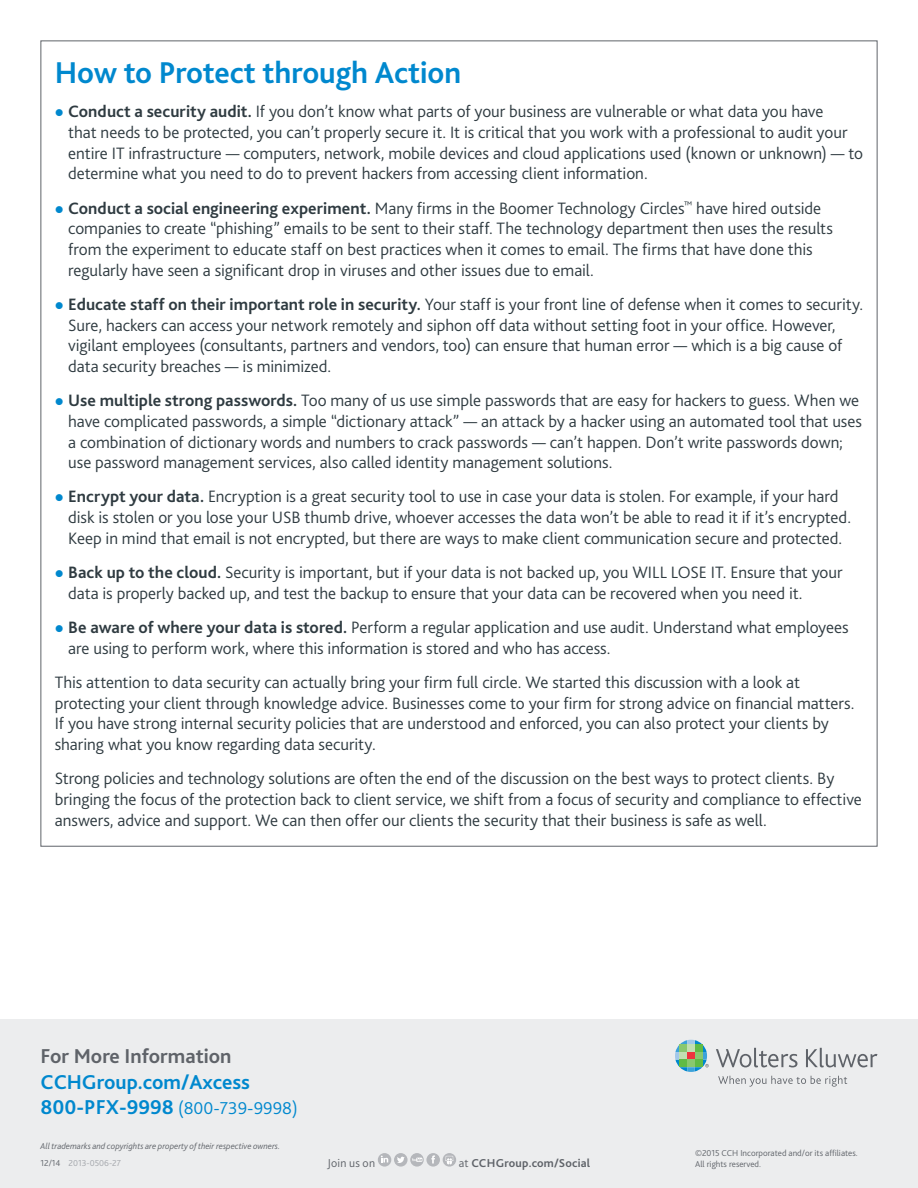
<style>
.page{position:relative;width:918px;height:1188px;background:#fff}
.page>*{position:absolute;margin:0;border:0;box-sizing:border-box;transform-origin:0 0}
.Intro_Heading{font:700 31.5px "Bliss 2";letter-spacing:-.005em;color:#0088ce}
.More_Info{font:700 21px/25.2px "Bliss 2";color:#0088ce}
.More_Info-2{font:300 18px "Bliss 2";color:#0088ce}
.Body{font:300 17.25px/20.7px "Bliss 2";color:#2f3b41}
.Disclaimer{font:700 12px "Bliss 2";letter-spacing:.015em;color:#5f6369}
.Disclaimer-2{font:300 12px "Bliss 2";letter-spacing:.01em;color:#5f6369}
.t1{font:italic 300 9px "Bliss 2";color:#5f6369}
.t2{font:300 9px "Bliss 2";color:#5f6369}
.ACS_Date_Copyright{font:300 9px "Bliss 2";color:#a2a5aa}
.s1{color:#0088ce}
.s2{font-weight:700}
.s3{color:#5f6369}
.s4{font-weight:700;font-size:21px}
.s5{font-weight:300}
</style>
<div class="page">
<div style="left:0;top:1019px;width:918px;height:169px;background:#ecedee"></div>
<svg style="left:716px;top:1048px;width:81px;height:19px"></svg>
<svg style="left:806px;top:1048px;width:71px;height:19px"></svg>
<svg style="left:675px;top:1040px;width:34px;height:32px"></svg>
<svg style="left:718px;top:1076px;width:129px;height:11px"></svg>
<svg style="left:378px;top:1153px;width:13px;height:14px"></svg>
<svg style="left:381px;top:1156px;width:7px;height:6px"></svg>
<div style="left:394px;top:1153px;width:14px;height:14px;background:#b5b7bb;border-radius:50%"></div>
<svg style="left:397px;top:1157px;width:8px;height:6px"></svg>
<svg style="left:410px;top:1153px;width:14px;height:14px"></svg>
<svg style="left:412px;top:1158px;width:10px;height:4px"></svg>
<div style="left:426px;top:1153px;width:14px;height:14px;background:#b5b7bb;border-radius:50%"></div>
<svg style="left:431px;top:1155px;width:4px;height:8px"></svg>
<div style="left:443px;top:1153px;width:13px;height:14px;background:#b5b7bb;border-radius:50%"></div>
<svg style="left:445px;top:1156px;width:9px;height:8px"></svg>
<p class="Intro_Heading" style="left:55px;top:53px;width:408px">How to Protect through Action</p>
<p class="Body" style="left:68px;top:101px;width:796px;text-indent:-14px"><span class="s1">●</span> <span class="s2">Conduct a security audit.</span> If you don’t know what parts of your business are vulnerable or what data you have<br>that needs to be protected, you can’t properly secure it. It is critical that you work with a professional to audit your entire IT infrastructure — computers, network, mobile devices and cloud applications used (known or unknown) — to determine what you need to do to prevent hackers from accessing client information.</p>
<p class="Body" style="left:68px;top:197px;width:766px;text-indent:-14px"><span class="s1">●</span> <span class="s2">Conduct a social engineering experiment.</span> Many firms in the Boomer Technology Circles<sup>™</sup> have hired outside companies to create “phishing” emails to be sent to their staff. The technology department then uses the results from the experiment to educate staff on best practices when it comes to email. The firms that have done this regularly have seen a significant drop in viruses and other issues due to email.</p>
<p class="Body" style="left:68px;top:293px;width:796px;text-indent:-14px"><span class="s1">●</span> <span class="s2">Educate staff on their important role in security.</span> Your staff is your front line of defense when it comes to security.<br>Sure, hackers can access your network remotely and siphon off data without setting foot in your office. However, vigilant employees (consultants, partners and vendors, too) can ensure that human error — which is a big cause of data security breaches — is minimized.</p>
<p class="Body" style="left:68px;top:390px;width:795px;text-indent:-14px"><span class="s1">●</span> <span class="s2">Use multiple strong passwords.</span> Too many of us use simple passwords that are easy for hackers to guess. When we have complicated passwords, a simple “dictionary attack” — an attack by a hacker using an automated tool that uses a combination of dictionary words and numbers to crack passwords — can’t happen. Don’t write passwords down; use password management services, also called identity management solutions.</p>
<p class="Body" style="left:68px;top:486px;width:784px;text-indent:-14px"><span class="s1">●</span> <span class="s2">Encrypt your data.</span> Encryption is a great security tool to use in case your data is stolen. For example, if your hard disk is stolen or you lose your USB thumb drive, whoever accesses the data won’t be able to read it if it’s encrypted.<br>Keep in mind that email is not encrypted, but there are ways to make client communication secure and protected.</p>
<p class="Body" style="left:68px;top:562px;width:776px;text-indent:-14px"><span class="s1">●</span> <span class="s2">Back up to the cloud.</span> Security is important, but if your data is not backed up, you WILL LOSE IT. Ensure that your data is properly backed up, and test the backup to ensure that your data can be recovered when you need it.</p>
<p class="Body" style="left:68px;top:617px;width:782px;text-indent:-14px"><span class="s1">●</span> <span class="s2">Be aware of where your data is stored.</span> Perform a regular application and use audit. Understand what employees are using to perform work, where this information is stored and who has access.</p>
<p class="Body" style="left:55px;top:671px;width:801px">This attention to data security can actually bring your firm full circle. We started this discussion with a look at protecting your client through knowledge advice. Businesses come to your firm for strong advice on financial matters.<br>If you have strong internal security policies that are understood and enforced, you can also protect your clients by sharing what you know regarding data security.</p>
<p class="Body" style="left:55px;top:768px;width:809px">Strong policies and technology solutions are often the end of the discussion on the best ways to protect clients. By bringing the focus of the protection back to client service, we shift from a focus of security and compliance to effective answers, advice and support. We can then offer our clients the security that their business is safe as well.</p>
<p class="More_Info" style="left:40px;top:1043px;width:211px"><span class="s3">For More Information<br></span>CCHGroup.com/Axcess</p>
<p class="More_Info-2" style="left:40px;top:1097px;width:259px"><span class="s4">800-PFX-9998</span> (800-739-9998)</p>
<p class="t1" style="left:40px;top:1140px;width:241px">All trademarks and copyrights are property of their respective owners.</p>
<p class="t2" style="left:695px;top:1147px;width:164px">©2015 CCH Incorporated and/or its affiliates.</p>
<p class="ACS_Date_Copyright" style="left:40px;top:1158px;width:82px"><span class="s3">12/14</span> 2013-0506-27</p>
<p class="Disclaimer-2" style="left:328px;top:1155px;width:49px">Join us on</p>
<p class="Disclaimer" style="left:459px;top:1155px;width:133px"><span class="s5">at</span> CCHGroup.com/Social</p>
<p class="t2" style="left:695px;top:1158px;width:68px">All rights reserved.</p>
</div>
